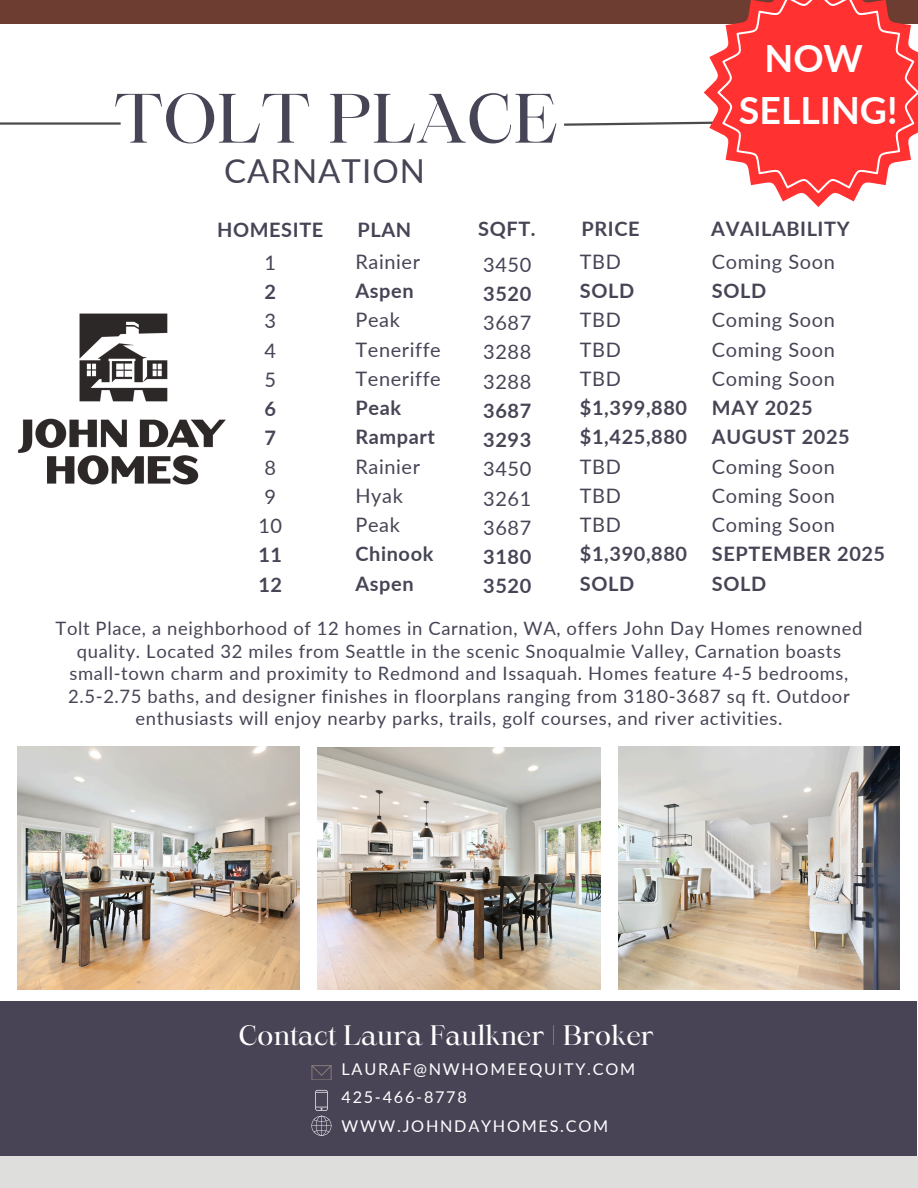
<style>
.page{position:relative;width:918px;height:1188px;background:#fff}
.page>*{position:absolute;margin:0;border:0;box-sizing:border-box;transform-origin:0 0}
.t1{font:66.9px "Maharlika";letter-spacing:-.01em;color:#464556}
.t2{font:700 37.5px/51.8px "Lato";color:#fff;text-align:center}
.t3{font:33px "Lato";letter-spacing:.03em;color:#464556}
.t4{font:27px "Maharlika";letter-spacing:-.01em;color:#fff}
.t5{font:700 19.95px/29.2px "Lato";letter-spacing:.03em;color:#464556}
.t6{font:19.95px "Lato";letter-spacing:.03em;color:#464556}
.t7{font:18.45px/22.5px "Lato";letter-spacing:.035em;color:#464556;text-align:center}
.t8{font:16.2px "Lato";letter-spacing:.11em;color:#fff}
.s1{font-weight:400}
</style>
<div class="page">
<img style="left:619px;top:746px;width:281px;height:243px">
<div style="left:0;top:1001px;width:916px;height:187px;background:#484456"></div>
<img style="left:18px;top:746px;width:281px;height:243px">
<svg style="left:311px;top:1065px;width:21px;height:15px"></svg>
<svg style="left:311px;top:1090px;width:20px;height:46px"></svg>
<hr style="left:0;top:122px;width:121px;height:3px;background:#4b4b4b">
<img style="left:317px;top:748px;width:284px;height:242px">
<div style="left:0;top:0;width:918px;height:24px;background:#6e3d31"></div>
<div style="left:0;top:1156px;width:918px;height:32px;background:#dededd"></div>
<img style="left:18px;top:313px;width:208px;height:172px">
<svg style="left:778px;top:193px;width:80px;height:14px"></svg>
<svg style="left:564px;top:0;width:354px;height:193px"></svg>
<p class="t1" style="left:114px;top:91px;width:446px">TOLT PLACE</p>
<p class="t3" style="left:224px;top:150px;width:202px">CARNATION</p>
<p class="t2" style="left:739px;top:32px;width:160px">NOW<br>SELLING!</p>
<h1 class="t5" style="left:217px;top:214px;width:108px">HOMESITE</h1>
<p class="t5" style="left:358px;top:214px;width:55px">PLAN</p>
<p class="t5" style="left:478px;top:214px;width:59px">SQFT.</p>
<h3 class="t5" style="left:582px;top:214px;width:60px">PRICE</h3>
<h5 class="t5" style="left:711px;top:214px;width:140px">AVAILABILITY</h5>
<h5 class="t6" style="left:264px;top:250px;width:13px">1</h5>
<h5 class="t5" style="left:264px;top:277px;width:13px">2</h5>
<h5 class="t6" style="left:264px;top:309px;width:13px">3</h5>
<h5 class="t6" style="left:264px;top:338px;width:13px">4</h5>
<p class="t6" style="left:264px;top:367px;width:13px">5</p>
<p class="t5" style="left:264px;top:394px;width:13px">6</p>
<p class="t5" style="left:264px;top:423px;width:13px">7</p>
<p class="t6" style="left:264px;top:455px;width:13px">8</p>
<p class="t6" style="left:264px;top:484px;width:13px">9</p>
<p class="t6" style="left:258px;top:514px;width:25px">10</p>
<p class="t5" style="left:258px;top:540px;width:25px">11</p>
<p class="t5" style="left:258px;top:569px;width:25px">12</p>
<h6 class="t5" style="left:580px;top:246px;width:109px"><span class="s1">TBD<br></span>SOLD<br><span class="s1">TBD<br>TBD<br>TBD </span>$1,399,880 $1,425,880<br><span class="s1">TBD<br>TBD<br>TBD </span>$1,390,880<br>SOLD</h6>
<p class="t6" style="left:712px;top:249px;width:124px">Coming Soon</p>
<p class="t6" style="left:356px;top:249px;width:66px">Rainier</p>
<p class="t5" style="left:356px;top:276px;width:60px">Aspen</p>
<p class="t6" style="left:356px;top:308px;width:46px">Peak</p>
<p class="t6" style="left:356px;top:337px;width:87px">Teneriffe</p>
<p class="t6" style="left:356px;top:366px;width:87px">Teneriffe</p>
<p class="t5" style="left:356px;top:393px;width:47px">Peak</p>
<p class="t5" style="left:356px;top:422px;width:81px">Rampart</p>
<p class="t6" style="left:356px;top:454px;width:66px">Rainier</p>
<p class="t6" style="left:356px;top:483px;width:49px">Hyak</p>
<p class="t6" style="left:356px;top:512px;width:46px">Peak</p>
<p class="t5" style="left:356px;top:539px;width:79px">Chinook</p>
<p class="t5" style="left:356px;top:568px;width:60px">Aspen</p>
<p class="t6" style="left:483px;top:252px;width:50px">3450</p>
<p class="t5" style="left:483px;top:279px;width:50px">3520</p>
<p class="t6" style="left:483px;top:310px;width:50px">3687</p>
<p class="t6" style="left:483px;top:340px;width:50px">3288</p>
<p class="t6" style="left:483px;top:369px;width:50px">3288</p>
<p class="t5" style="left:483px;top:396px;width:50px">3687</p>
<p class="t5" style="left:483px;top:425px;width:50px">3293</p>
<p class="t6" style="left:483px;top:457px;width:50px">3450</p>
<p class="t6" style="left:483px;top:486px;width:50px">3261</p>
<p class="t6" style="left:483px;top:515px;width:50px">3687</p>
<p class="t5" style="left:483px;top:542px;width:50px">3180</p>
<p class="t5" style="left:483px;top:571px;width:50px">3520</p>
<p class="t5" style="left:712px;top:276px;width:56px">SOLD</p>
<p class="t6" style="left:712px;top:308px;width:124px">Coming Soon</p>
<p class="t6" style="left:712px;top:337px;width:124px">Coming Soon</p>
<p class="t6" style="left:712px;top:366px;width:124px">Coming Soon</p>
<p class="t5" style="left:712px;top:393px;width:102px">MAY 2025</p>
<p class="t5" style="left:712px;top:422px;width:139px">AUGUST 2025</p>
<p class="t6" style="left:712px;top:454px;width:124px">Coming Soon</p>
<p class="t6" style="left:712px;top:483px;width:124px">Coming Soon</p>
<p class="t6" style="left:712px;top:512px;width:124px">Coming Soon</p>
<p class="t5" style="left:712px;top:539px;width:175px">SEPTEMBER 2025</p>
<p class="t5" style="left:712px;top:568px;width:56px">SOLD</p>
<p class="t7" style="left:55px;top:617px;width:808px">Tolt Place, a neighborhood of 12 homes in Carnation, WA, offers John Day Homes renowned quality. Located 32 miles from Seattle in the scenic Snoqualmie Valley, Carnation boasts small-town charm and proximity to Redmond and Issaquah. Homes feature 4-5 bedrooms, 2.5-2.75 baths, and designer finishes in floorplans ranging from 3180-3687 sq ft. Outdoor enthusiasts will enjoy nearby parks, trails, golf courses, and river activities.</p>
<h2 class="t4" style="left:239px;top:1024px;width:417px">Contact Laura Faulkner | Broker</h2>
<p class="t8" style="left:342px;top:1059px;width:295px">LAURAF@NWHOMEEQUITY.COM</p>
<p class="t8" style="left:342px;top:1087px;width:127px">425-466-8778</p>
<p class="t8" style="left:342px;top:1116px;width:268px">WWW.JOHNDAYHOMES.COM</p>
</div>
